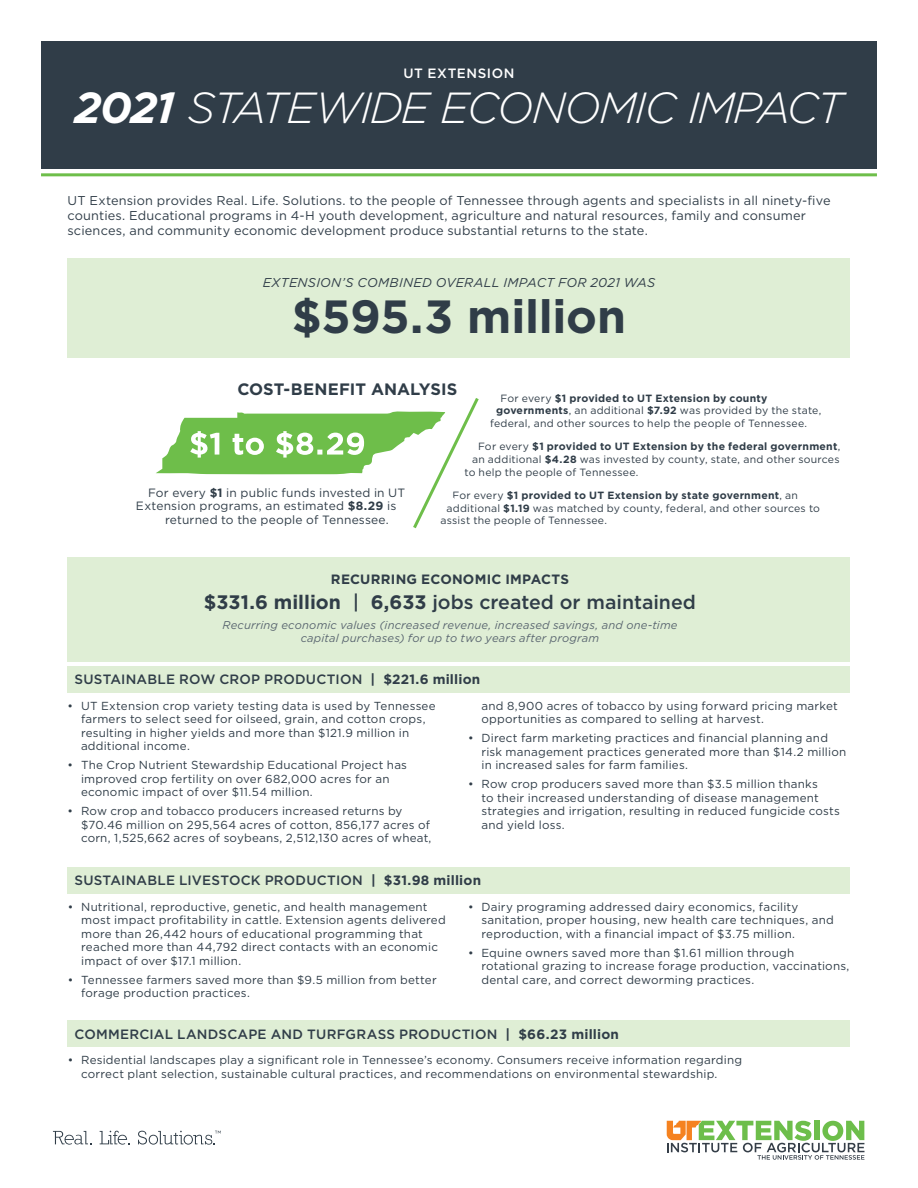
<style>
.page{position:relative;width:918px;height:1188px;background:#fff}
.page>*{position:absolute;margin:0;border:0;box-sizing:border-box;transform-origin:0 0}
.back_headers{font:700 46.5px "Gotham";letter-spacing:-.005em;color:#303d48}
.body{font:italic 300 43.5px "Gotham";letter-spacing:-.045em;color:#fff}
.back_headers-2{font:500 19.5px "Gotham";color:#303d48}
.back_headers-3{font:700 16.5px "Gotham";letter-spacing:.005em;color:#303d48}
.subhead_2{font:500 13.5px "Gotham";letter-spacing:.015em;color:#303d48}
.back_headers-4{font:700 13.5px "Gotham";letter-spacing:.02em;color:#303d48}
.subhead{font:500 13.5px "Gotham";letter-spacing:.04em;color:#fff}
.body-2{font:12.75px/15px "Gotham";letter-spacing:.015em;color:#303d48}
.back_headers-5{font:italic 12.75px "Gotham";letter-spacing:.02em;color:#303d48}
.back_headers-6{font:12px "Gotham";letter-spacing:.015em;color:#303d48}
.t1{font:11.7px/13.5px "Gotham";letter-spacing:.015em;color:#303d48}
.body-3{font:italic 11.25px/13.5px "Gotham";letter-spacing:.015em;color:#5a6670;text-align:center}
.body-4{font:10.5px "Gotham";letter-spacing:.02em;color:#303d48}
.body-5{font:700 10.5px "Gotham";letter-spacing:.025em;color:#303d48}
.s1{font-weight:700}
.s2{font-weight:400}
</style>
<div class="page">
<div style="left:68px;top:557px;width:782px;height:105px;background:#dfeed5"></div>
<div style="left:68px;top:258px;width:782px;height:100px;background:#dfeed5"></div>
<div style="left:41px;top:41px;width:836px;height:128px;background:#303d48"></div>
<svg style="left:53px;top:1131px;width:38px;height:14px"></svg>
<svg style="left:100px;top:1131px;width:30px;height:14px"></svg>
<svg style="left:667px;top:1121px;width:197px;height:39px"></svg>
<svg style="left:138px;top:1131px;width:83px;height:14px"></svg>
<hr style="left:41px;top:173px;width:836px;height:3px;background:#6ebe4a">
<div style="left:68px;top:666px;width:782px;height:27px;background:#dfeed5"></div>
<div style="left:68px;top:867px;width:782px;height:27px;background:#dfeed5"></div>
<div style="left:68px;top:1020px;width:782px;height:27px;background:#dfeed5"></div>
<svg style="left:156px;top:398px;width:323px;height:131px"></svg>
<p class="subhead" style="left:404px;top:64px;width:112px">UT EXTENSION</p>
<p class="body" style="left:74px;top:80px;width:771px"><span class="s1">2021</span> STATEWIDE ECONOMIC IMPACT</p>
<p class="body-2" style="left:68px;top:193px;width:765px">UT Extension provides Real. Life. Solutions. to the people of Tennessee through agents and specialists in all ninety-five counties. Educational programs in 4-H youth development, agriculture and natural resources, family and consumer sciences, and community economic development produce substantial returns to the state.</p>
<p class="back_headers-5" style="left:263px;top:274px;width:394px">EXTENSION’S COMBINED OVERALL IMPACT FOR 2021 WAS</p>
<p class="back_headers" style="left:292px;top:286px;width:336px">$595.3 million</p>
<p class="back_headers-3" style="left:237px;top:378px;width:221px">COST-BENEFIT ANALYSIS</p>
<p class="body-5" style="left:501px;top:391px;width:269px"><span class="s2">For every</span> $1 provided to UT Extension by county</p>
<p class="body-4" style="left:496px;top:404px;width:327px"><span class="s1">governments</span>, an additional <span class="s1">$7.92</span> was provided by the state,</p>
<p class="body-4" style="left:490px;top:417px;width:319px">federal, and other sources to help the people of Tennessee.</p>
<p class="body-5" style="left:478px;top:440px;width:364px"><span class="s2">For every</span> $1 provided to UT Extension by the federal government<span class="s2">,</span></p>
<p class="body-4" style="left:472px;top:453px;width:369px">an additional <span class="s1">$4.28</span> was invested by county, state, and other sources</p>
<p class="body-4" style="left:465px;top:465px;width:175px">to help the people of Tennessee.</p>
<p class="body-5" style="left:453px;top:488px;width:347px"><span class="s2">For every</span> $1 provided to UT Extension by state government<span class="s2">, an</span></p>
<p class="body-4" style="left:447px;top:501px;width:375px">additional <span class="s1">$1.19</span> was matched by county, federal, and other sources to</p>
<p class="body-4" style="left:441px;top:514px;width:168px">assist the people of Tennessee.</p>
<p class="back_headers-6" style="left:148px;top:485px;width:259px">For every <span class="s1">$1</span> in public funds invested in UT</p>
<p class="back_headers-6" style="left:136px;top:498px;width:262px">Extension programs, an estimated <span class="s1">$8.29</span> is</p>
<p class="back_headers-6" style="left:165px;top:512px;width:225px">returned to the people of Tennessee.</p>
<p class="back_headers-4" style="left:331px;top:570px;width:240px">RECURRING ECONOMIC IMPACTS</p>
<p class="back_headers-2" style="left:204px;top:589px;width:494px"><span class="s1">$331.6 million</span> | <span class="s1">6,633</span> jobs created or maintained</p>
<p class="body-3" style="left:222px;top:618px;width:457px">Recurring economic values (increased revenue, increased savings, and one-time capital purchases) for up to two years after program</p>
<p class="subhead_2" style="left:75px;top:671px;width:407px">SUSTAINABLE ROW CROP PRODUCTION <span class="s1">| $221.6 million</span></p>
<p class="t1" style="left:81px;top:699px;width:356px;text-indent:-14px">• UT Extension crop variety testing data is used by Tennessee farmers to select seed for oilseed, grain, and cotton crops, resulting in higher yields and more than $121.9 million in additional income.</p>
<p class="t1" style="left:81px;top:758px;width:328px;text-indent:-14px">• The Crop Nutrient Stewardship Educational Project has improved crop fertility on over 682,000 acres for an economic impact of over $11.54 million.</p>
<p class="t1" style="left:81px;top:804px;width:352px;text-indent:-14px">• Row crop and tobacco producers increased returns by $70.46 million on 295,564 acres of cotton, 856,177 acres of corn, 1,525,662 acres of soybeans, 2,512,130 acres of wheat,</p>
<p class="t1" style="left:482px;top:699px;width:358px">and 8,900 acres of tobacco by using forward pricing market opportunities as compared to selling at harvest.</p>
<p class="t1" style="left:482px;top:731px;width:366px;text-indent:-14px">• Direct farm marketing practices and financial planning and risk management practices generated more than $14.2 million in increased sales for farm families.</p>
<p class="t1" style="left:482px;top:777px;width:360px;text-indent:-14px">• Row crop producers saved more than $3.5 million thanks<br>to their increased understanding of disease management strategies and irrigation, resulting in reduced fungicide costs and yield loss.</p>
<p class="subhead_2" style="left:75px;top:872px;width:408px">SUSTAINABLE LIVESTOCK PRODUCTION <span class="s1">| $31.98 million</span></p>
<p class="t1" style="left:81px;top:900px;width:366px;text-indent:-14px">• Nutritional, reproductive, genetic, and health management most impact profitability in cattle. Extension agents delivered more than 26,442 hours of educational programming that reached more than 44,792 direct contacts with an economic impact of over $17.1 million.</p>
<p class="t1" style="left:81px;top:973px;width:357px;text-indent:-14px">• Tennessee farmers saved more than $9.5 million from better forage production practices.</p>
<p class="t1" style="left:482px;top:900px;width:354px;text-indent:-14px">• Dairy programing addressed dairy economics, facility sanitation, proper housing, new health care techniques, and reproduction, with a financial impact of $3.75 million.</p>
<p class="t1" style="left:482px;top:946px;width:369px;text-indent:-14px">• Equine owners saved more than $1.61 million through rotational grazing to increase forage production, vaccinations, dental care, and correct deworming practices.</p>
<p class="subhead_2" style="left:75px;top:1025px;width:546px">COMMERCIAL LANDSCAPE AND TURFGRASS PRODUCTION <span class="s1">| $66.23 million</span></p>
<p class="t1" style="left:81px;top:1053px;width:662px;text-indent:-14px">• Residential landscapes play a significant role in Tennessee’s economy. Consumers receive information regarding correct plant selection, sustainable cultural practices, and recommendations on environmental stewardship.</p>
</div>
